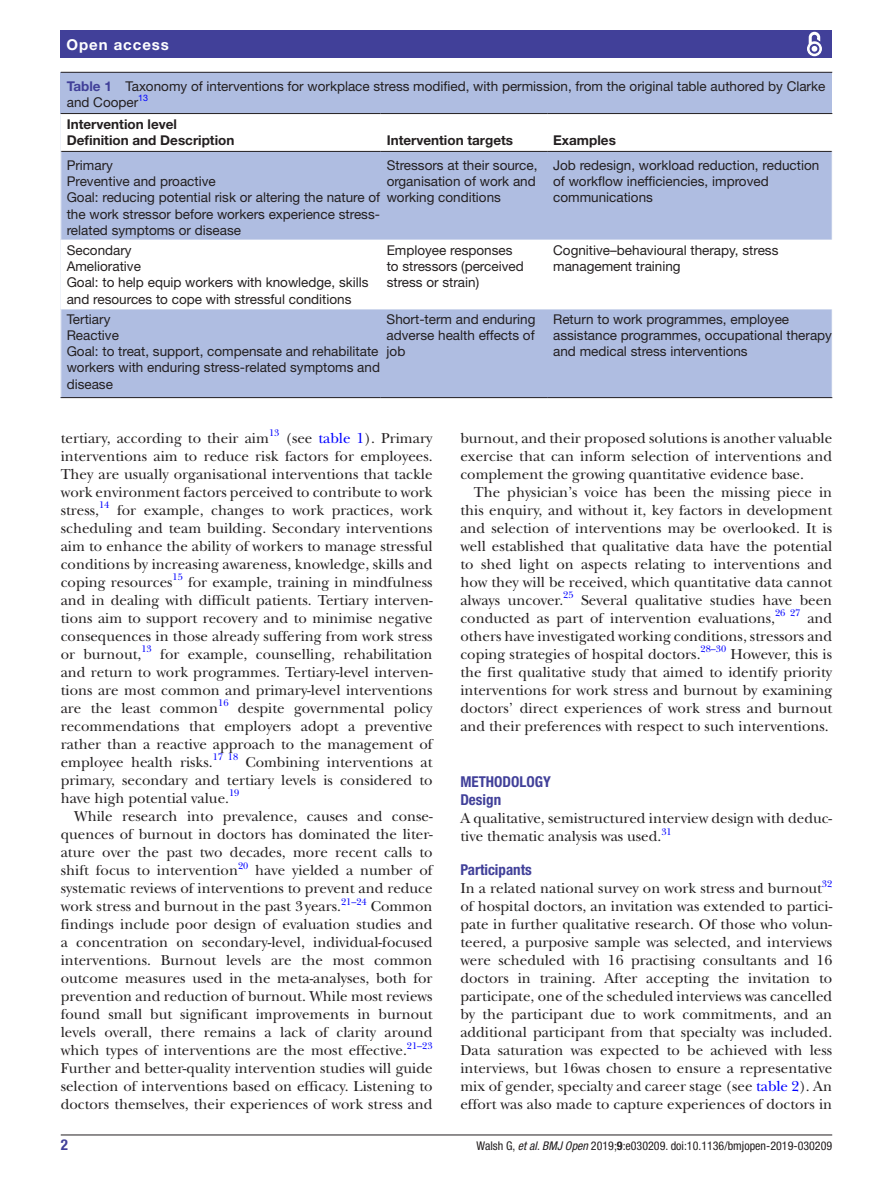
<style>
.page{position:relative;width:893px;height:1191px;background:#fff}
.page>*{position:absolute;margin:0;border:0;box-sizing:border-box;transform-origin:0 0}
.t1{font:15px/18px "New Baskerville";color:#231f20;text-align:justify}
.t2{font:700 condensed 15px/18px "Helvetica Neue LT Std";color:#414099}
.t3{font:700 15px "Helvetica Neue LT Std";letter-spacing:.065em;color:#fff}
.t4{font:13.5px/16.2px "Helvetica Neue LT Std";color:#231f20}
.t5{font:700 13.5px/16.2px "Helvetica Neue LT Std";color:#231f20}
.t6{font:condensed 12px "Helvetica Neue LT Std";color:#231f20}
.t7{font:9.9px "New Baskerville";color:#00f}
.s1{font-weight:700;color:#414099}
.s2{color:#00f}
.s3{font-style:italic}
.s4{font-weight:700}
</style>
<div class="page">
<hr style="left:61px;top:1134px;width:771px;height:1px;background:#231f20">
<div style="left:61px;top:31px;width:771px;height:27px;background:#414099"></div>
<svg style="left:807px;top:31px;width:15px;height:26px"></svg>
<div style="left:61px;top:73px;width:771px;height:325px;background:#afbde1"></div>
<hr style="left:61px;top:72px;width:771px;height:1px;background:#231f20">
<div style="left:61px;top:114px;width:771px;height:37px;background:#fff"></div>
<svg style="left:61px;top:152px;width:771px;height:245px"></svg>
<hr style="left:61px;top:113px;width:320px;height:1px;background:#231f20">
<hr style="left:61px;top:151px;width:320px;height:1px;background:#231f20">
<hr style="left:381px;top:113px;width:166px;height:1px;background:#231f20">
<hr style="left:381px;top:151px;width:166px;height:1px;background:#231f20">
<hr style="left:547px;top:113px;width:285px;height:1px;background:#231f20">
<hr style="left:547px;top:151px;width:285px;height:1px;background:#231f20">
<hr style="left:61px;top:397px;width:320px;height:1px;background:#231f20">
<hr style="left:381px;top:397px;width:166px;height:1px;background:#231f20">
<hr style="left:547px;top:397px;width:285px;height:1px;background:#231f20">
<p class="t3" style="left:66px;top:35px;width:104px">Open access</p>
<p class="t4" style="left:67px;top:77px;width:760px"><span class="s1">Table 1</span> Taxonomy of interventions for workplace stress modified, with permission, from the original table authored by Clarke and Cooper<sup>13</sup></p>
<p class="t5" style="left:67px;top:116px;width:169px">Intervention level<br>Definition and Description</p>
<p class="t5" style="left:387px;top:132px;width:128px">Intervention targets</p>
<p class="t5" style="left:553px;top:132px;width:64px">Examples</p>
<p class="t4" style="left:67px;top:157px;width:315px">Primary<br>Preventive and proactive<br>Goal: reducing potential risk or altering the nature of the work stressor before workers experience stress&shy;related symptoms or disease</p>
<p class="t4" style="left:387px;top:157px;width:152px">Stressors at their source, organisation of work and working conditions</p>
<p class="t4" style="left:553px;top:157px;width:268px">Job redesign, workload reduction, reduction of workflow inefficiencies, improved communications</p>
<p class="t4" style="left:67px;top:242px;width:303px">Secondary<br>Ameliorative<br>Goal: to help equip workers with knowledge, skills and resources to cope with stressful conditions</p>
<p class="t4" style="left:387px;top:242px;width:139px">Employee responses to stressors (perceived stress or strain)</p>
<p class="t4" style="left:553px;top:242px;width:227px">Cognitive–behavioural therapy, stress management training</p>
<p class="t4" style="left:67px;top:311px;width:315px">Tertiary<br>Reactive<br>Goal: to treat, support, compensate and rehabilitate workers with enduring stress-related symptoms and disease</p>
<p class="t4" style="left:387px;top:311px;width:150px;text-align:justify">Short-term and enduring adverse health effects of job</p>
<p class="t4" style="left:553px;top:311px;width:280px">Return to work programmes, employee assistance programmes, occupational therapy and medical stress interventions</p>
<p class="t1" style="left:61px;top:429px;width:210px">tertiary, according to their aim</p>
<p class="t7" style="left:269px;top:427px;width:12px">13</p>
<p class="t1" style="left:61px;top:429px;width:373px;text-indent:225px">(see <span class="s2">table 1</span>). Primary interventions aim to reduce risk factors for employees.<br>They are usually organisational interventions that tackle work environment factors perceived to contribute to work stress,</p>
<p class="t7" style="left:99px;top:499px;width:12px">14</p>
<p class="t1" style="left:61px;top:501px;width:373px;text-indent:56px">for example, changes to work practices, work scheduling and team building. Secondary interventions aim to enhance the ability of workers to manage stressful conditions by increasing awareness, knowledge, skills and coping resources</p>
<p class="t7" style="left:173px;top:571px;width:12px">15</p>
<p class="t1" style="left:61px;top:573px;width:373px;text-indent:127px">for example, training in mindfulness and in dealing with difficult patients. Tertiary interven&shy;tions aim to support recovery and to minimise negative consequences in those already suffering from work stress or burnout,</p>
<p class="t7" style="left:141px;top:643px;width:12px">13</p>
<p class="t1" style="left:61px;top:645px;width:373px;text-indent:99px">for example, counselling, rehabilitation and return to work programmes. Tertiary-level interven&shy;tions are most common and primary-level interventions are the least common</p>
<p class="t7" style="left:218px;top:697px;width:12px">16</p>
<p class="t1" style="left:61px;top:699px;width:373px;text-indent:177px">despite governmental policy recommendations that employers adopt a preventive rather than a reactive approach to the management of employee health risks.</p>
<p class="t7" style="left:213px;top:751px;width:27px">17 18</p>
<p class="t1" style="left:61px;top:753px;width:373px;text-indent:185px">Combining interventions at primary, secondary and tertiary levels is considered to have high potential value.</p>
<p class="t7" style="left:229px;top:787px;width:12px">19</p>
<p class="t1" style="left:61px;top:807px;width:373px;text-indent:14px">While research into prevalence, causes and conse&shy;quences of burnout in doctors has dominated the liter&shy;ature over the past two decades, more recent calls to shift focus to intervention</p>
<p class="t7" style="left:238px;top:859px;width:12px">20</p>
<p class="t1" style="left:61px;top:861px;width:373px;text-indent:194px">have yielded a number of systematic reviews of interventions to prevent and reduce work stress and burnout in the past 3years.</p>
<p class="t7" style="left:341px;top:895px;width:27px">21–24</p>
<p class="t1" style="left:61px;top:897px;width:373px;text-indent:310px">Common findings include poor design of evaluation studies and a concentration on secondary-level, individual-focused interventions. Burnout levels are the most common outcome measures used in the meta-analyses, both for prevention and reduction of burnout. While most reviews found small but significant improvements in burnout levels overall, there remains a lack of clarity around which types of interventions are the most effective.<sup>21–23<br></sup>Further and better-quality intervention studies will guide selection of interventions based on efficacy. Listening to doctors themselves, their experiences of work stress and</p>
<p class="t1" style="left:460px;top:429px;width:373px">burnout, and their proposed solutions is another valuable exercise that can inform selection of interventions and complement the growing quantitative evidence base.</p>
<p class="t1" style="left:460px;top:483px;width:373px;text-indent:14px">The physician’s voice has been the missing piece in this enquiry, and without it, key factors in development and selection of interventions may be overlooked. It is well established that qualitative data have the potential to shed light on aspects relating to interventions and how they will be received, which quantitative data cannot always uncover.</p>
<p class="t7" style="left:563px;top:589px;width:12px">25</p>
<p class="t1" style="left:460px;top:591px;width:373px;text-indent:121px">Several qualitative studies have been conducted as part of intervention evaluations,</p>
<p class="t7" style="left:775px;top:607px;width:27px">26 27</p>
<p class="t1" style="left:460px;top:609px;width:373px;text-indent:347px">and others have investigated working conditions, stressors and coping strategies of hospital doctors.</p>
<p class="t7" style="left:701px;top:643px;width:27px">28–30</p>
<p class="t1" style="left:460px;top:645px;width:373px;text-indent:270px">However, this is the first qualitative study that aimed to identify priority interventions for work stress and burnout by examining doctors’ direct experiences of work stress and burnout and their preferences with respect to such interventions.</p>
<p class="t2" style="left:460px;top:773px;width:92px">Methodology<br>Design</p>
<p class="t1" style="left:460px;top:809px;width:373px">A qualitative, semistructured interview design with deduc&shy;tive thematic analysis was used.</p>
<p class="t7" style="left:661px;top:825px;width:12px">31</p>
<p class="t2" style="left:460px;top:860px;width:73px">Participants</p>
<p class="t1" style="left:460px;top:879px;width:363px">In a related national survey on work stress and burnout</p>
<p class="t7" style="left:822px;top:877px;width:12px">32</p>
<p class="t1" style="left:460px;top:897px;width:373px">of hospital doctors, an invitation was extended to partici&shy;pate in further qualitative research. Of those who volun&shy;teered, a purposive sample was selected, and interviews were scheduled with 16 practising consultants and 16 doctors in training. After accepting the invitation to participate, one of the scheduled interviews was cancelled by the participant due to work commitments, and an additional participant from that specialty was included.<br>Data saturation was expected to be achieved with less interviews, but 16was chosen to ensure a representative mix of gender, specialty and career stage (see <span class="s2">table 2</span>). An effort was also made to capture experiences of doctors in</p>
<p class="t2" style="left:61px;top:1135px;width:9px">2</p>
<p class="t6" style="left:477px;top:1138px;width:357px">Walsh G, <span class="s3">et al</span>. <span class="s3">BMJ Open</span> 2019;<span class="s4">9</span>:e030209. doi:10.1136/bmjopen-2019-030209</p>
</div>
